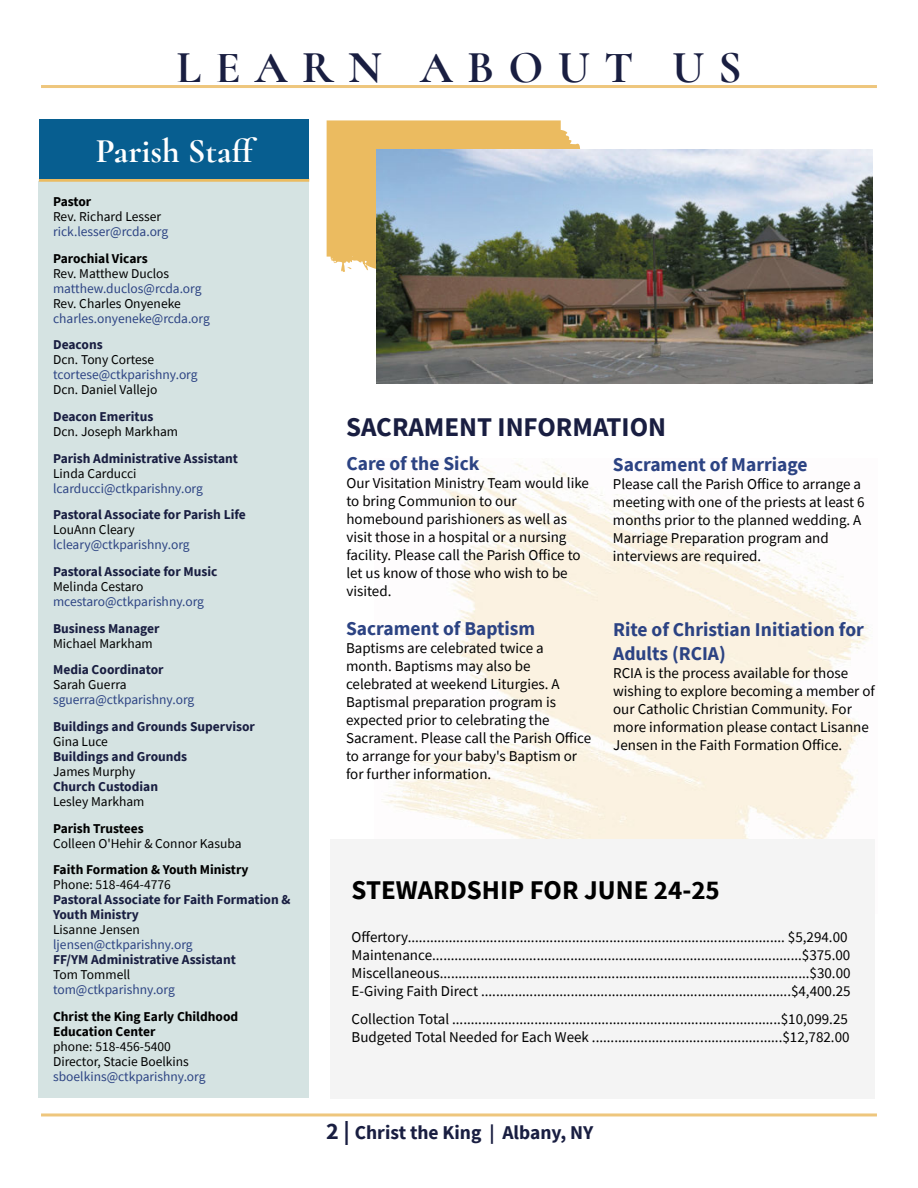
<style>
.page{position:relative;width:918px;height:1188px;background:#fff}
.page>*{position:absolute;margin:0;border:0;box-sizing:border-box;transform-origin:0 0}
.Page_Title_-_Evens{font:700 45.75px "Mvwktv Cormorant";letter-spacing:.31em;color:#191e41}
.Heading1_-_White_-_C{font:700 34.5px "Hmjdsf Cormorant";color:#fff}
.Heading1_-_White{font:700 27px "Source Sans Pro";color:#000}
.Heading1{font:700 27px "Source Sans Pro";color:#191e41}
.Subhead1{font:700 19.5px/23.4px "Source Sans Pro";color:#2c4383}
.Page_Footer_-_Evens{font:700 19.5px "Source Sans Pro";color:#191e41}
.Body_Copy_-_White{font:15px "Spjvjm Source Sans Pro";color:#000}
.Subhead1-2{font:15px/18px "Spjvjm Source Sans Pro";color:#000}
.Body_Copy{font:15px/18px "Spjvjm Source Sans Pro";color:#000}
.Body_Copy-2{font:13.5px "Spjvjm Source Sans Pro";color:#000}
.Body_Copy-3{font:13.5px/15px "Spjvjm Source Sans Pro";color:#2c4383}
.Body_Copy-4{font:700 13.5px/15px "Source Sans Pro";color:#191e41}
.Subhead1-3{font:700 13.5px "Source Sans Pro";color:#191e41}
.Body_Copy-5{font:700 13.5px/15px "Source Sans Pro";color:#000}
.Subhead1-4{font:700 13.5px "Source Sans Pro";color:#000}
.s1{color:#000}
.s2{font-size:24px}
</style>
<div class="page">
<img style="left:382px;top:461px;width:488px;height:378px">
<div style="left:331px;top:839px;width:544px;height:260px;background:#f4f4f4"></div>
<svg style="left:327px;top:120px;width:265px;height:164px;background:#ebc376"></svg>
<div style="left:39px;top:182px;width:270px;height:916px;background:#d5e3e2"></div>
<hr style="left:39px;top:179px;width:270px;height:3px;background:#ebbb60">
<div style="left:40px;top:119px;width:269px;height:60px;background:#075e90"></div>
<hr style="left:41px;top:85px;width:836px;height:3px;background:#eec67d">
<hr style="left:41px;top:1113px;width:836px;height:3px;background:#eec67d">
<img style="left:377px;top:150px;width:496px;height:233px">
<p class="Page_Title_-_Evens" style="left:176px;top:40px;width:567px">LEARN ABOUT US</p>
<p class="Heading1_-_White_-_C" style="left:96px;top:129px;width:163px">Parish Staff</p>
<p class="Subhead1-4" style="left:53px;top:192px;width:40px">Pastor</p>
<p class="Body_Copy-2" style="left:53px;top:208px;width:110px">Rev. Richard Lesser</p>
<p class="Body_Copy-3" style="left:53px;top:224px;width:117px">rick.lesser@rcda.org</p>
<p class="Body_Copy-5" style="left:53px;top:250px;width:96px">Parochial Vicars</p>
<p class="Body_Copy-2" style="left:53px;top:264px;width:118px">Rev. Matthew Duclos</p>
<p class="Body_Copy-3" style="left:53px;top:280px;width:150px">matthew.duclos@rcda.org</p>
<p class="Body_Copy-2" style="left:53px;top:294px;width:129px">Rev. Charles Onyeneke</p>
<p class="Body_Copy-3" style="left:53px;top:310px;width:158px">charles.onyeneke@rcda.org</p>
<p class="Subhead1-3" style="left:53px;top:336px;width:51px">Deacons</p>
<p class="Body_Copy-2" style="left:53px;top:351px;width:103px">Dcn. Tony Cortese</p>
<p class="Body_Copy-3" style="left:53px;top:367px;width:146px">tcortese@ctkparishny.org</p>
<p class="Body_Copy-2" style="left:53px;top:381px;width:106px">Dcn. Daniel Vallejo</p>
<p class="Subhead1-3" style="left:53px;top:407px;width:102px">Deacon Emeritus</p>
<p class="Body_Copy-2" style="left:53px;top:423px;width:126px">Dcn. Joseph Markham</p>
<p class="Subhead1-3" style="left:53px;top:449px;width:186px">Parish Administrative Assistant</p>
<p class="Body_Copy-2" style="left:53px;top:464px;width:85px">Linda Carducci</p>
<p class="Body_Copy-3" style="left:53px;top:480px;width:151px">lcarducci@ctkparishny.org</p>
<p class="Body_Copy-4" style="left:53px;top:507px;width:194px">Pastoral Associate for Parish Life</p>
<p class="Body_Copy-2" style="left:53px;top:521px;width:83px">LouAnn Cleary</p>
<p class="Body_Copy-3" style="left:53px;top:537px;width:138px">lcleary@ctkparishny.org</p>
<p class="Subhead1-3" style="left:53px;top:562px;width:166px">Pastoral Associate for Music</p>
<p class="Body_Copy-2" style="left:53px;top:578px;width:92px">Melinda Cestaro</p>
<p class="Body_Copy-3" style="left:53px;top:594px;width:153px">mcestaro@ctkparishny.org</p>
<p class="Subhead1-3" style="left:53px;top:619px;width:108px">Business Manager</p>
<p class="Body_Copy-2" style="left:53px;top:634px;width:101px">Michael Markham</p>
<p class="Body_Copy-4" style="left:53px;top:662px;width:112px">Media Coordinator</p>
<p class="Body_Copy-2" style="left:53px;top:676px;width:75px">Sarah Guerra</p>
<p class="Body_Copy-3" style="left:53px;top:692px;width:143px">sguerra@ctkparishny.org</p>
<p class="Subhead1-3" style="left:53px;top:717px;width:203px">Buildings and Grounds Supervisor</p>
<p class="Body_Copy-2" style="left:53px;top:733px;width:56px">Gina Luce</p>
<p class="Body_Copy-4" style="left:53px;top:749px;width:136px">Buildings and Grounds</p>
<p class="Body_Copy-2" style="left:53px;top:763px;width:84px">James Murphy</p>
<p class="Body_Copy-4" style="left:53px;top:779px;width:107px">Church Custodian</p>
<p class="Body_Copy-2" style="left:53px;top:793px;width:93px">Lesley Markham</p>
<p class="Subhead1-4" style="left:53px;top:819px;width:92px">Parish Trustees</p>
<p class="Body_Copy-2" style="left:53px;top:834px;width:190px">Colleen O'Hehir &amp; Connor Kasuba</p>
<p class="Body_Copy-5" style="left:53px;top:862px;width:197px">Faith Formation &amp; Youth Ministry</p>
<p class="Body_Copy-2" style="left:53px;top:876px;width:119px">Phone: 518-464-4776</p>
<p class="Body_Copy-4" style="left:53px;top:892px;width:239px">Pastoral Associate for Faith Formation &amp;<br>Youth Ministry</p>
<p class="Body_Copy-2" style="left:53px;top:921px;width:88px">Lisanne Jensen</p>
<p class="Body_Copy-3" style="left:53px;top:937px;width:141px">ljensen@ctkparishny.org</p>
<p class="Body_Copy-4" style="left:53px;top:952px;width:184px">FF/YM Administrative Assistant</p>
<p class="Body_Copy-2" style="left:53px;top:966px;width:79px">Tom Tommell</p>
<p class="Body_Copy-3" style="left:53px;top:982px;width:123px">tom@ctkparishny.org</p>
<p class="Body_Copy-5" style="left:53px;top:1009px;width:187px">Christ the King Early Childhood<br>Education Center</p>
<p class="Body_Copy-2" style="left:53px;top:1038px;width:119px">phone: 518-456-5400</p>
<p class="Body_Copy-3" style="left:53px;top:1054px;width:154px"><span class="s1">Director, Stacie Boelkins </span>sboelkins@ctkparishny.org</p>
<p class="Heading1" style="left:346px;top:409px;width:322px">SACRAMENT INFORMATION</p>
<p class="Subhead1" style="left:613px;top:453px;width:196px">Sacrament of Marriage</p>
<p class="Subhead1-2" style="left:613px;top:475px;width:253px">Please call the Parish Office to arrange a meeting with one of the priests at least 6 months prior to the planned wedding. A Marriage Preparation program and interviews are required.</p>
<p class="Subhead1" style="left:346px;top:452px;width:135px">Care of the Sick</p>
<p class="Subhead1-2" style="left:346px;top:474px;width:244px">Our Visitation Ministry Team would like to bring Communion to our homebound parishioners as well as visit those in a hospital or a nursing facility. Please call the Parish Office to let us know of those who wish to be visited.</p>
<p class="Subhead1" style="left:346px;top:617px;width:191px">Sacrament of Baptism</p>
<p class="Body_Copy" style="left:346px;top:639px;width:247px">Baptisms are celebrated twice a month. Baptisms may also be celebrated at weekend Liturgies. A Baptismal preparation program is expected prior to celebrating the Sacrament. Please call the Parish Office to arrange for your baby's Baptism or for further information.</p>
<p class="Subhead1" style="left:613px;top:618px;width:252px">Rite of Christian Initiation for<br>Adults (RCIA)</p>
<p class="Subhead1-2" style="left:613px;top:664px;width:263px">RCIA is the process available for those wishing to explore becoming a member of our Catholic Christian Community. For more information please contact Lisanne Jensen in the Faith Formation Office.</p>
<p class="Heading1_-_White" style="left:352px;top:872px;width:370px">STEWARDSHIP FOR JUNE 24-25</p>
<p class="Body_Copy_-_White" style="left:352px;top:927px;width:498px">Offertory..................................................................................................... $5,294.00</p>
<p class="Body_Copy_-_White" style="left:352px;top:945px;width:500px">Maintenance...................................................................................................$375.00</p>
<p class="Body_Copy_-_White" style="left:352px;top:963px;width:501px">Miscellaneous...................................................................................................$30.00</p>
<p class="Body_Copy_-_White" style="left:352px;top:981px;width:501px">E-Giving Faith Direct ...................................................................................$4,400.25</p>
<p class="Body_Copy_-_White" style="left:352px;top:1010px;width:498px">Collection Total ........................................................................................$10,099.25</p>
<p class="Body_Copy_-_White" style="left:352px;top:1028px;width:500px">Budgeted Total Needed for Each Week ...................................................$12,782.00</p>
<p class="Page_Footer_-_Evens" style="left:326px;top:1120px;width:269px"><span class="s2">2 |</span> Christ the King | Albany, NY</p>
</div>
